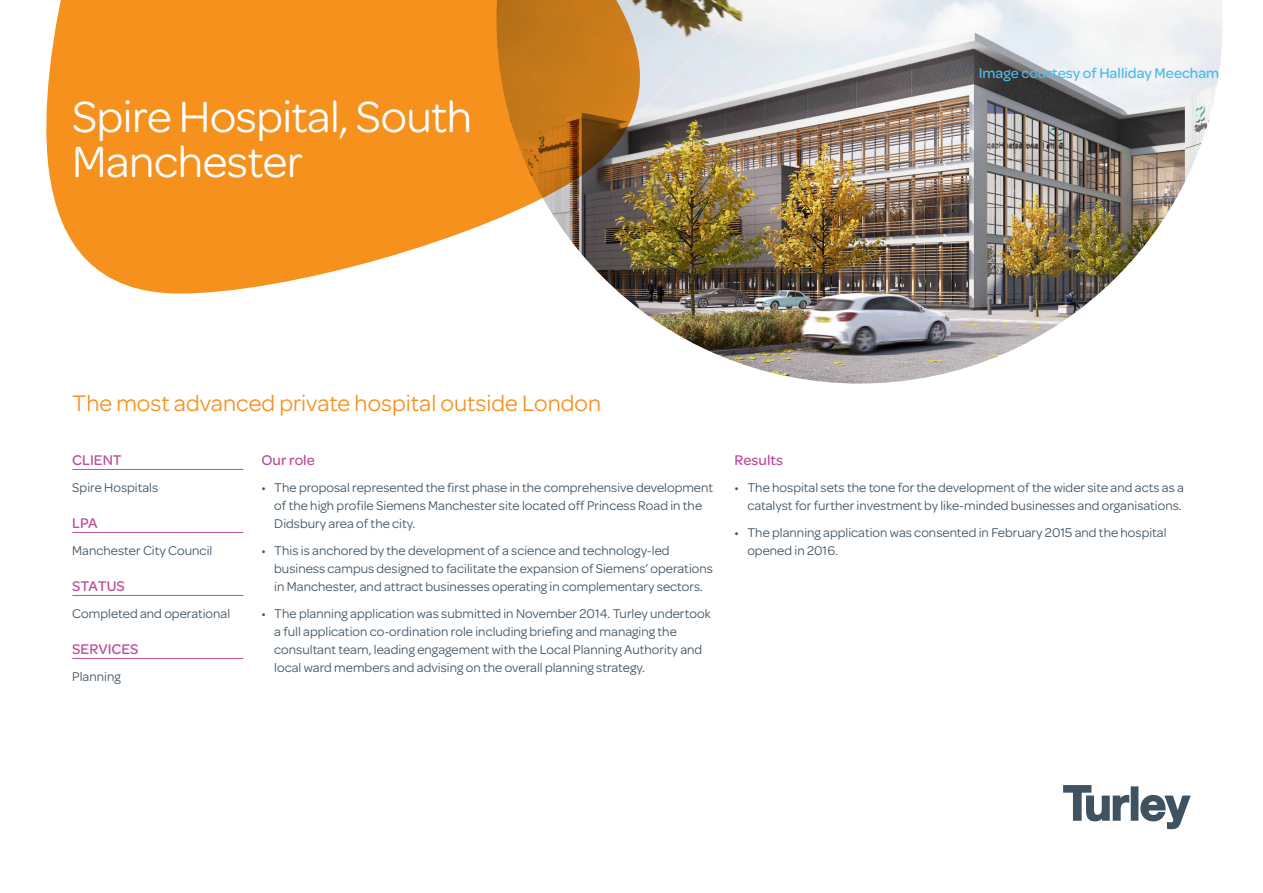
<style>
.page{position:relative;width:1263px;height:893px;background:#fff}
.page>*{position:absolute;margin:0;border:0;box-sizing:border-box;transform-origin:0 0}
.Project_Title_or_N{font:46.5px/45px "Omnes";letter-spacing:-.01em;color:#fff}
.Pull_Intro{font:24px "Omnes";color:#f6911e}
.Tertiary{font:500 15px "Omnes";color:#bf4d9d}
.Tertiary-2{font:500 15px "Omnes";color:#4eb9e9}
.Body{font:13.5px/18px "Omnes";color:#3e5261}
</style>
<div class="page">
<img style="left:621px;top:0;width:602px;height:384px">
<svg style="left:46px;top:0;width:612px;height:294px;background:#e5973d"></svg>
<svg style="left:1063px;top:785px;width:67px;height:37px"></svg>
<div style="left:1131px;top:786px;width:7px;height:35px;background:#3e5261"></div>
<svg style="left:1140px;top:794px;width:51px;height:36px"></svg>
<hr style="left:72px;top:469px;width:171px;height:1px;background:#bf4d9d">
<hr style="left:72px;top:532px;width:171px;height:1px;background:#bf4d9d">
<hr style="left:72px;top:595px;width:171px;height:1px;background:#bf4d9d">
<hr style="left:72px;top:658px;width:171px;height:1px;background:#bf4d9d">
<p class="Project_Title_or_N" style="left:72px;top:91px;width:401px">Spire Hospital, South<br>Manchester</p>
<p class="Tertiary-2" style="left:979px;top:62px;width:242px">Image courtesy of Halliday Meecham</p>
<p class="Pull_Intro" style="left:72px;top:386px;width:530px">The most advanced private hospital outside London</p>
<p class="Tertiary" style="left:72px;top:449px;width:51px">CLIENT</p>
<p class="Body" style="left:72px;top:477px;width:87px">Spire Hospitals</p>
<p class="Tertiary" style="left:72px;top:512px;width:27px">LPA</p>
<p class="Body" style="left:72px;top:540px;width:142px">Manchester City Council</p>
<p class="Tertiary" style="left:72px;top:575px;width:54px">STATUS</p>
<p class="Body" style="left:72px;top:603px;width:160px">Completed and operational</p>
<p class="Tertiary" style="left:72px;top:638px;width:68px">SERVICES</p>
<p class="Body" style="left:72px;top:666px;width:50px">Planning</p>
<p class="Tertiary" style="left:261px;top:449px;width:55px">Our role</p>
<p class="Body" style="left:274px;top:477px;width:440px;text-indent:-13px">• The proposal represented the first phase in the comprehensive development of the high profile Siemens Manchester site located off Princess Road in the<br>Didsbury area of the city.</p>
<p class="Body" style="left:274px;top:540px;width:440px;text-indent:-13px">• This is anchored by the development of a science and technology-led business campus designed to facilitate the expansion of Siemens’ operations in Manchester, and attract businesses operating in complementary sectors.</p>
<p class="Body" style="left:274px;top:603px;width:438px;text-indent:-13px">• The planning application was submitted in November 2014. Turley undertook a full application co-ordination role including briefing and managing the consultant team, leading engagement with the Local Planning Authority and local ward members and advising on the overall planning strategy.</p>
<p class="Tertiary" style="left:735px;top:449px;width:50px">Results</p>
<p class="Body" style="left:735px;top:477px;width:451px;text-align:right">• The hospital sets the tone for the development of the wider site and acts as a catalyst for further investment by like-minded businesses and organisations.</p>
<p class="Body" style="left:747px;top:522px;width:421px;text-indent:-13px">• The planning application was consented in February 2015 and the hospital opened in 2016.</p>
</div>
